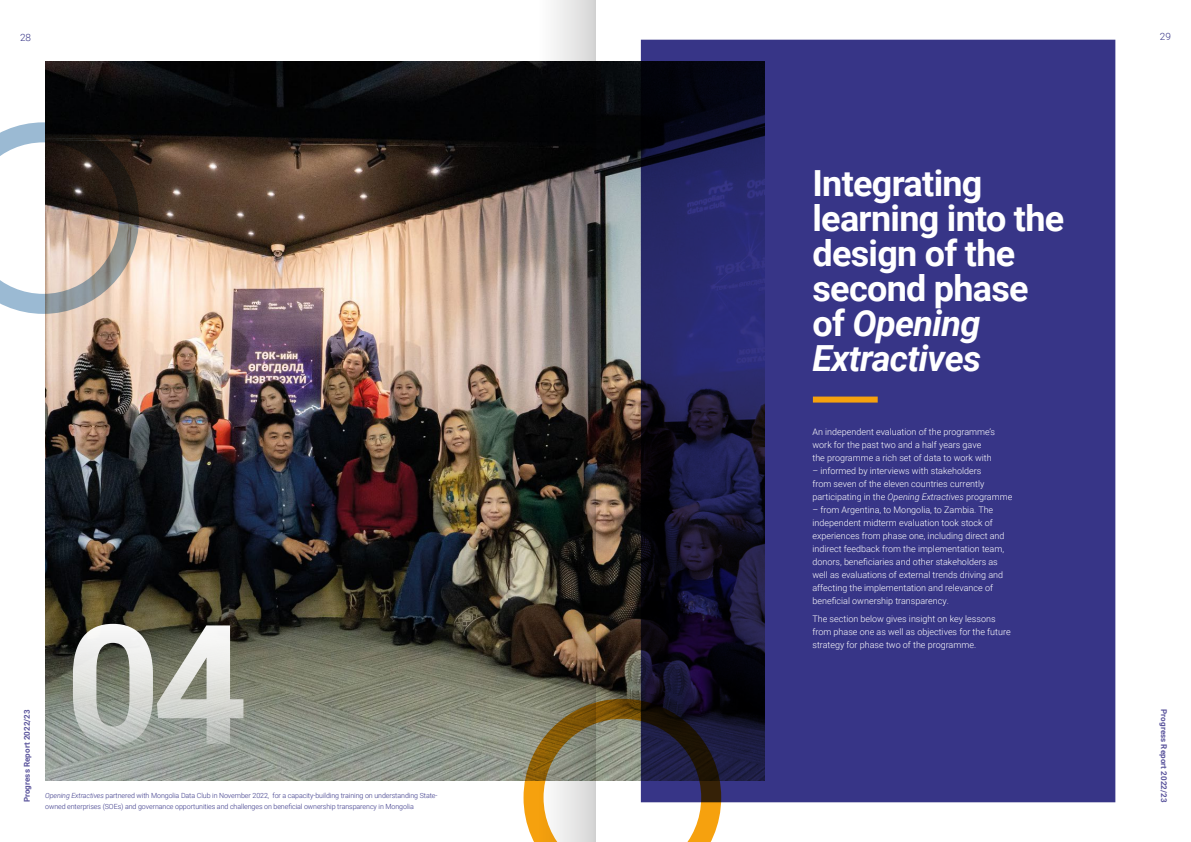
<style>
.page{position:relative;width:1191px;height:842px;background:#fff}
.page>*{position:absolute;margin:0;border:0;box-sizing:border-box;transform-origin:0 0}
.t1{font:700 166.5px "Roboto";color:#fff}
.t2{font:700 36px/35px "Roboto";letter-spacing:-.02em;color:#fff}
.t3{font:300 10px "Roboto";color:#373587}
.t4{font:300 9px/13px "Roboto";color:#fff}
.t5{font:700 8px "Roboto";letter-spacing:.01em;color:#5a549c}
.t6{font:300 7.1px/10.6px "Roboto";letter-spacing:-.01em;color:#373587}
.s1{font-style:italic}
</style>
<div class="page">
<img style="left:45px;top:62px;width:596px;height:718px">
<svg style="left:641px;top:40px;width:474px;height:762px;background:#302e76"></svg>
<div style="left:813px;top:397px;width:64px;height:6px;background:#f6a10e"></div>
<svg style="left:0;top:122px;width:139px;height:192px"></svg>
<svg style="left:523px;top:699px;width:198px;height:143px"></svg>
<img style="left:538px;top:0;width:57px;height:842px">
<p class="t3" style="left:20px;top:31px;width:12px">28</p>
<p class="t3" style="left:1160px;top:29px;width:12px">29</p>
<h2 class="t2" style="left:812px;top:165px;width:253px">Integrating learning into the design of the second phase of <span class="s1">Opening<br>Extractives</span></h2>
<p class="t4" style="left:812px;top:425px;width:184px">An independent evaluation of the programme’s work for the past two and a half years gave the programme a rich set of data to work with</p>
<p class="t4" style="left:812px;top:464px;width:201px">– informed by interviews with stakeholders<br>from seven of the eleven countries currently participating in the <span class="s1">Opening Extractives</span> programme</p>
<p class="t4" style="left:812px;top:503px;width:194px">– from Argentina, to Mongolia, to Zambia. The independent midterm evaluation took stock of experiences from phase one, including direct and indirect feedback from the implementation team, donors, beneficiaries and other stakeholders as well as evaluations of external trends driving and affecting the implementation and relevance of beneficial ownership transparency.</p>
<p class="t4" style="left:812px;top:612px;width:200px">The section below gives insight on key lessons from phase one as well as objectives for the future strategy for phase two of the programme.</p>
<h1 class="t1" style="left:65px;top:568px;width:184px">04</h1>
<p class="t5" style="left:21px;top:802px;width:95px;rotate:-90deg">Progress Report 2022/23</p>
<p class="t5" style="left:1169px;top:709px;width:95px;rotate:90deg">Progress Report 2022/23</p>
<p class="t6" style="left:45px;top:790px;width:394px"><span class="s1">Opening Extractives</span> partnered with Mongolia Data Club in November 2022, for a capacity-building training on understanding State&shy;owned enterprises (SOEs) and governance opportunities and challenges on beneficial ownership transparency in Mongolia</p>
</div>
